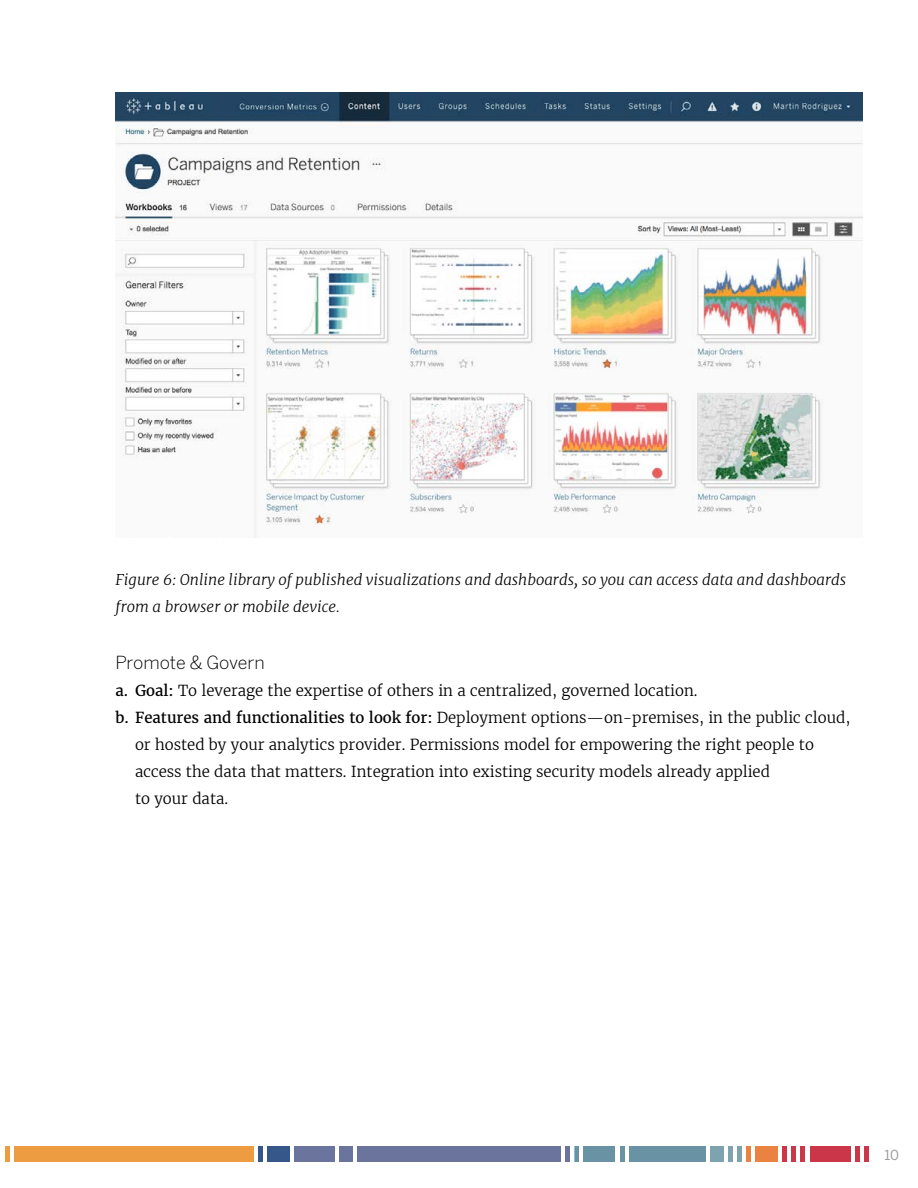
<style>
.page{position:relative;width:918px;height:1188px;background:#fff}
.page>*{position:absolute;margin:0;border:0;box-sizing:border-box;transform-origin:0 0}
.t1{font:300 18px "Benton Sans";color:#000}
.t2{font:300 15px "Merriweather";color:#000}
.t3{font:italic 300 15px/27px "Merriweather";color:#000}
.t4{font:13.5px "Benton Sans";color:#9b9b9b}
.s1{font-weight:400}
</style>
<div class="page">
<div style="left:14px;top:1147px;width:239px;height:15px;background:#ed9c41"></div>
<hr style="left:5px;top:1147px;width:4px;height:15px;background:#ed9c41">
<div style="left:267px;top:1147px;width:23px;height:15px;background:#35578a"></div>
<hr style="left:258px;top:1147px;width:4px;height:15px;background:#35578a">
<div style="left:294px;top:1147px;width:41px;height:15px;background:#6b749c"></div>
<div style="left:340px;top:1147px;width:13px;height:15px;background:#6b749c"></div>
<div style="left:358px;top:1147px;width:203px;height:15px;background:#6b749c"></div>
<hr style="left:566px;top:1147px;width:4px;height:15px;background:#6b749c">
<div style="left:584px;top:1147px;width:31px;height:15px;background:#6993a5"></div>
<hr style="left:575px;top:1147px;width:4px;height:15px;background:#6993a5">
<div style="left:629px;top:1147px;width:77px;height:15px;background:#6993a5"></div>
<hr style="left:620px;top:1147px;width:4px;height:15px;background:#6993a5">
<div style="left:710px;top:1147px;width:14px;height:15px;background:#7ea3af"></div>
<div style="left:737px;top:1147px;width:5px;height:15px;background:#7ea3af"></div>
<div style="left:728px;top:1147px;width:5px;height:15px;background:#7ea3af"></div>
<div style="left:756px;top:1147px;width:22px;height:15px;background:#ea8341"></div>
<hr style="left:747px;top:1147px;width:4px;height:15px;background:#ea8341">
<hr style="left:783px;top:1147px;width:4px;height:15px;background:#cc3649">
<hr style="left:801px;top:1147px;width:4px;height:15px;background:#cc3649">
<hr style="left:792px;top:1147px;width:4px;height:15px;background:#cc3649">
<div style="left:810px;top:1147px;width:40px;height:15px;background:#cc3649"></div>
<hr style="left:855px;top:1147px;width:4px;height:15px;background:#cc3649">
<hr style="left:864px;top:1147px;width:4px;height:15px;background:#cc3649">
<img style="left:116px;top:93px;width:747px;height:444px">
<p class="t3" style="left:116px;top:566px;width:732px">Figure 6: Online library of published visualizations and dashboards, so you can access data and dashboards from a browser or mobile device.</p>
<p class="t1" style="left:116px;top:652px;width:151px">Promote &amp; Govern</p>
<p class="t2" style="left:116px;top:681px;width:583px"><span class="s1">a. Goal:</span> To leverage the expertise of others in a centralized, governed location.</p>
<p class="t2" style="left:116px;top:708px;width:736px"><span class="s1">b. Features and functionalities to look for:</span> Deployment options—on-premises, in the public cloud,</p>
<p class="t2" style="left:135px;top:735px;width:680px">or hosted by your analytics provider. Permissions model for empowering the right people to</p>
<p class="t2" style="left:135px;top:762px;width:636px">access the data that matters. Integration into existing security models already applied</p>
<p class="t2" style="left:135px;top:789px;width:95px">to your data.</p>
<p class="t4" style="left:885px;top:1147px;width:16px">10</p>
</div>
